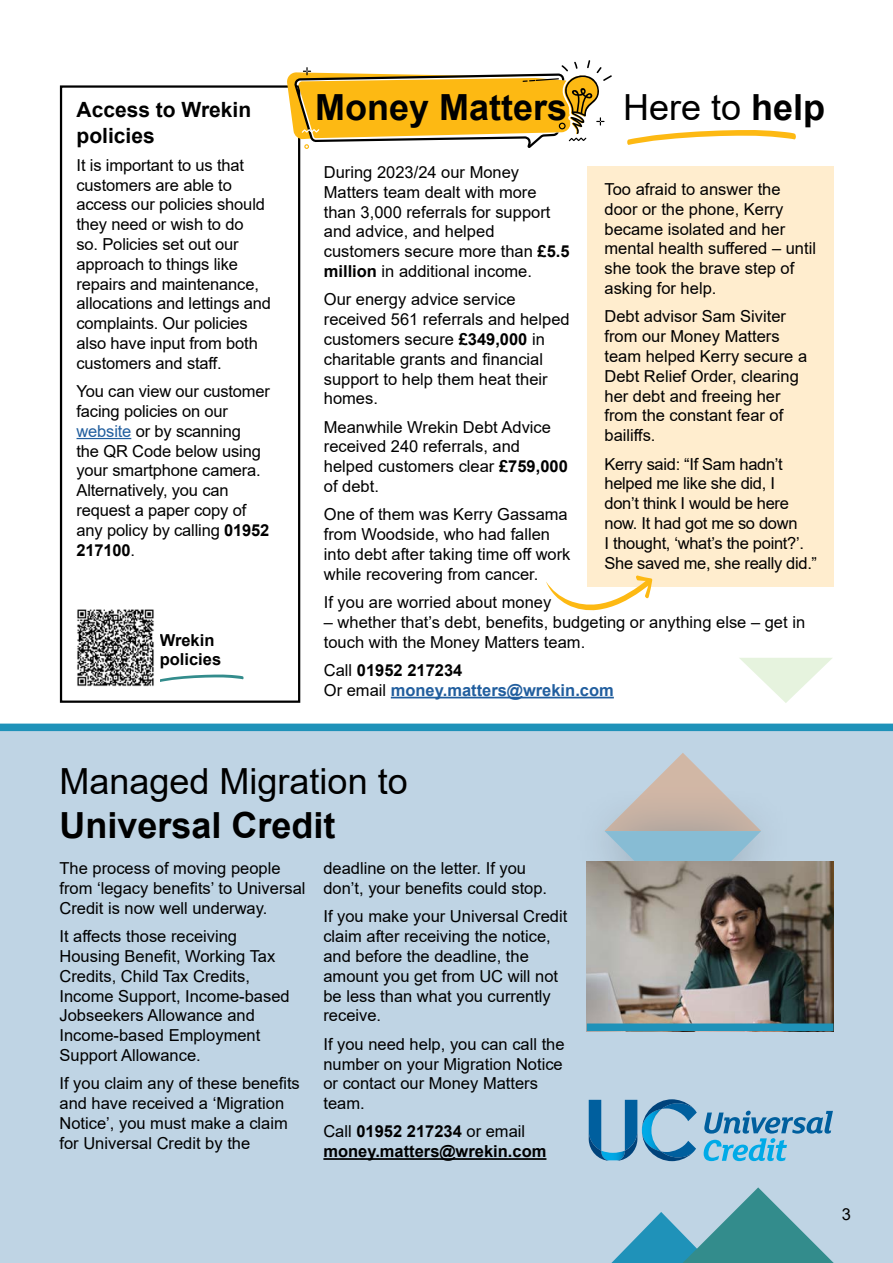
<style>
.page{position:relative;width:893px;height:1263px;background:#fff}
.page>*{position:absolute;margin:0;border:0;box-sizing:border-box;transform-origin:0 0}
.t1{font:36px "Arial";color:#000}
.t2{font:700 36px "Arial";color:#000}
.t3{font:700 21px/25.2px "Arial";color:#000}
.t4{font:16.5px/19.8px "Arial";color:#000}
.t5{font:16.5px/19.8px "Arial";letter-spacing:-.02em;color:#000}
.t6{font:700 16.5px/19.8px "Arial";color:#000}
.t7{font:700 16.5px/19.8px "Arial";color:#215e9e}
.s1{color:#215e9e}
.s2{font-weight:700}
.s3{font-weight:400;color:#000}
.s4{color:#000}
.s5{font-weight:400}
</style>
<div class="page">
<hr style="left:77px;top:438px;width:54px;height:1px;background:#215e9e">
<div style="left:60px;top:85px;width:240px;height:618px;border:2px solid #000"></div>
<svg style="left:160px;top:674px;width:84px;height:8px"></svg>
<img style="left:77px;top:609px;width:77px;height:78px">
<div style="left:0;top:731px;width:893px;height:532px;background:#bfd4e4"></div>
<hr style="left:323px;top:1158px;width:223px;height:2px;background:#000">
<svg style="left:739px;top:658px;width:93px;height:45px"></svg>
<svg style="left:604px;top:753px;width:157px;height:108px"></svg>
<hr style="left:391px;top:697px;width:223px;height:1px;background:#215e9e">
<div style="left:587px;top:166px;width:247px;height:420px;background:#ffedce"></div>
<svg style="left:627px;top:130px;width:169px;height:15px"></svg>
<svg style="left:286px;top:60px;width:326px;height:89px"></svg>
<svg style="left:546px;top:575px;width:106px;height:36px"></svg>
<img style="left:587px;top:861px;width:246px;height:162px">
<div style="left:587px;top:1023px;width:246px;height:8px;background:#1f92b9"></div>
<svg style="left:704px;top:1111px;width:129px;height:50px"></svg>
<svg style="left:589px;top:1099px;width:108px;height:62px"></svg>
<svg style="left:611px;top:1187px;width:223px;height:76px"></svg>
<div style="left:0;top:723px;width:893px;height:8px;background:#1f92b9"></div>
<p class="t3" style="left:77px;top:98px;width:176px">Access to Wrekin policies</p>
<p class="t4" style="left:77px;top:155px;width:196px">It is important to us that customers are able to access our policies should they need or wish to do<br>so. Policies set out our approach to things like repairs and maintenance, allocations and lettings and complaints. Our policies also have input from both customers and staff.</p>
<p class="t4" style="left:77px;top:381px;width:195px">You can view our customer facing policies on our <span class="s1">website</span> or by scanning<br>the QR Code below using your smartphone camera.<br>Alternatively, you can request a paper copy of any policy by calling <span class="s2">01952<br>217100</span>.</p>
<p class="t6" style="left:160px;top:630px;width:63px">Wrekin policies</p>
<h1 class="t2" style="left:315px;top:82px;width:254px">Money Matters</h1>
<h1 class="t1" style="left:623px;top:83px;width:204px">Here to <span class="s2">help</span></h1>
<p class="t4" style="left:324px;top:162px;width:247px">During 2023/24 our Money<br>Matters team dealt with more than 3,000 referrals for support and advice, and helped customers secure more than <span class="s2">£5.5 million</span> in additional income.</p>
<p class="t4" style="left:324px;top:290px;width:247px">Our energy advice service received 561 referrals and helped customers secure <span class="s2">£349,000</span> in charitable grants and financial support to help them heat their homes.</p>
<p class="t4" style="left:324px;top:417px;width:245px">Meanwhile Wrekin Debt Advice received 240 referrals, and helped customers clear <span class="s2">£759,000 </span>of debt.</p>
<p class="t4" style="left:324px;top:505px;width:248px">One of them was Kerry Gassama from Woodside, who had fallen into debt after taking time off work while recovering from cancer.</p>
<p class="t4" style="left:324px;top:592px;width:229px">If you are worried about money</p>
<p class="t4" style="left:324px;top:612px;width:483px">– whether that’s debt, benefits, budgeting or anything else – get in touch with the Money Matters team.</p>
<p class="t7" style="left:324px;top:660px;width:291px"><span class="s3">Call</span> <span class="s4">01952 217234<br></span><span class="s3">Or email</span> money.matters@wrekin.com</p>
<p class="t4" style="left:604px;top:179px;width:213px">Too afraid to answer the door or the phone, Kerry became isolated and her mental health suffered – until she took the brave step of asking for help.</p>
<p class="t4" style="left:604px;top:307px;width:204px">Debt advisor Sam Siviter from our Money Matters team helped Kerry secure a<br>Debt Relief Order, clearing her debt and freeing her from the constant fear of bailiffs.</p>
<p class="t5" style="left:604px;top:454px;width:214px">Kerry said: “If Sam hadn’t helped me like she did, I<br>don’t think I would be here now. It had got me so down<br>I thought, ‘what’s the point?’.<br>She saved me, she really did.”</p>
<h1 class="t1" style="left:60px;top:757px;width:350px">Managed Migration to</h1>
<h1 class="t2" style="left:60px;top:799px;width:278px">Universal Credit</h1>
<p class="t4" style="left:60px;top:858px;width:248px">The process of moving people from ‘legacy benefits’ to Universal<br>Credit is now well underway.</p>
<p class="t4" style="left:60px;top:926px;width:232px">It affects those receiving<br>Housing Benefit, Working Tax<br>Credits, Child Tax Credits,<br>Income Support, Income-based<br>Jobseekers Allowance and<br>Income-based Employment<br>Support Allowance.</p>
<p class="t4" style="left:60px;top:1073px;width:242px">If you claim any of these benefits and have received a ‘Migration<br>Notice’, you must make a claim for Universal Credit by the</p>
<p class="t4" style="left:323px;top:858px;width:225px">deadline on the letter. If you don’t, your benefits could stop.</p>
<p class="t4" style="left:323px;top:907px;width:245px">If you make your Universal Credit claim after receiving the notice, and before the deadline, the amount you get from UC will not be less than what you currently receive.</p>
<p class="t4" style="left:323px;top:1034px;width:243px">If you need help, you can call the number on your Migration Notice or contact our Money Matters team.</p>
<p class="t6" style="left:323px;top:1122px;width:225px"><span class="s5">Call</span> 01952 217234 <span class="s5">or email </span>money.matters@wrekin.com</p>
<p class="t4" style="left:842px;top:1204px;width:11px">3</p>
</div>
